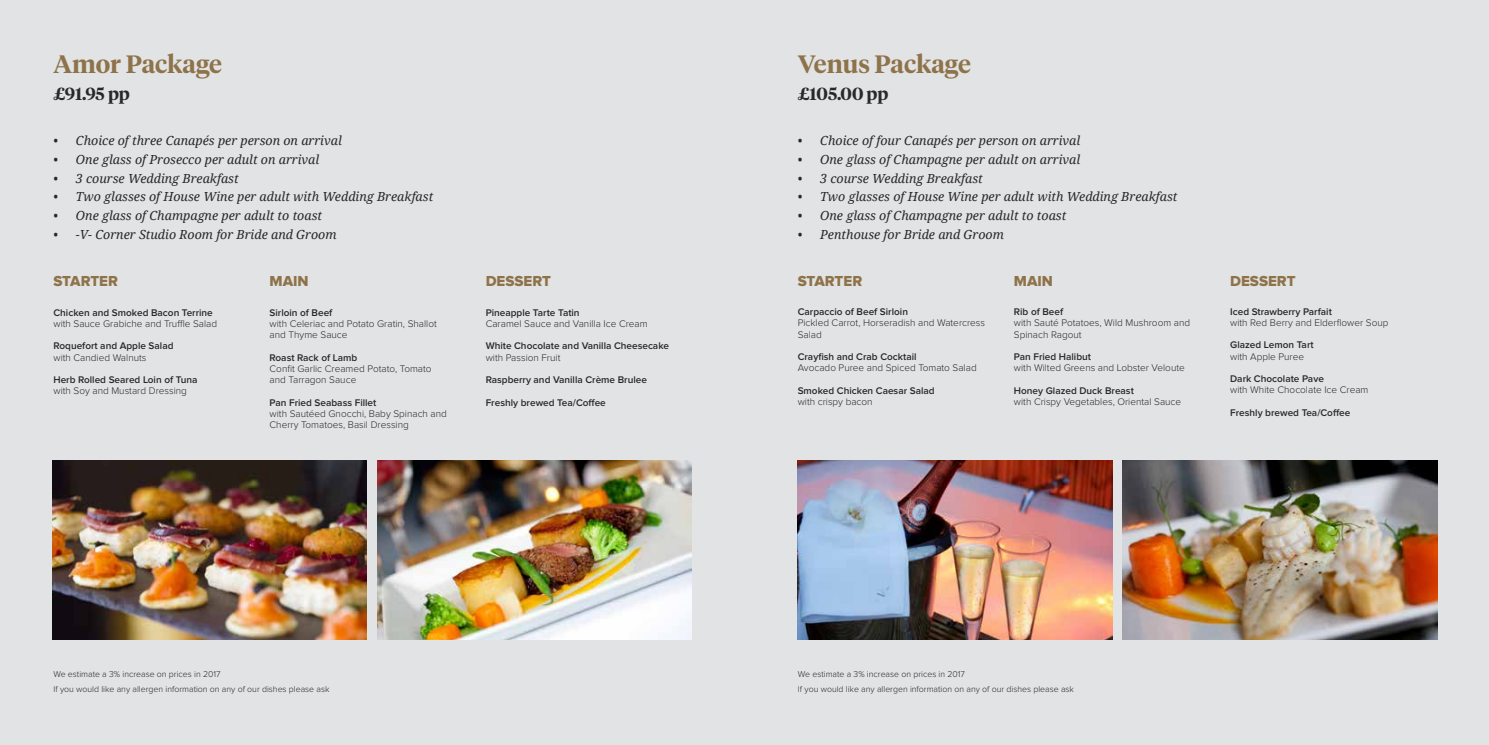
<style>
.page{position:relative;width:1489px;height:745px;background:#fff}
.page>*{position:absolute;margin:0;border:0;box-sizing:border-box;transform-origin:0 0}
.t1{font:600 25px "Tiempos Headline";color:#8e734a}
.t2{font:600 17.5px "Tiempos Headline";color:#292829}
.t3{font:15px "Proxima Nova Extrabld";color:#8e734a}
.t4{font:italic 12.5px "Droid Serif";color:#292829}
.t5{font:300 10px/11.2px "Proxima Nova";color:#292829}
.t6{font:600 10px "Proxima Nova";color:#292829}
.t7{font:300 8.75px "Proxima Nova";color:#292829}
</style>
<div class="page">
<div style="left:0;top:0;width:754px;height:744px;background:#e2e3e4"></div>
<div style="left:734px;top:0;width:754px;height:744px;background:#e2e3e4"></div>
<img style="left:53px;top:460px;width:314px;height:179px">
<img style="left:797px;top:460px;width:315px;height:179px">
<img style="left:377px;top:460px;width:315px;height:179px">
<img style="left:1122px;top:460px;width:314px;height:179px">
<h1 class="t1" style="left:53px;top:47px;width:170px">Amor Package</h1>
<h2 class="t2" style="left:53px;top:82px;width:78px">£91.95 pp</h2>
<p class="t4" style="left:53px;top:133px;width:290px">• Choice of three Canapés per person on arrival</p>
<p class="t4" style="left:53px;top:152px;width:267px">• One glass of Prosecco per adult on arrival</p>
<p class="t4" style="left:53px;top:171px;width:187px">• 3 course Wedding Breakfast</p>
<p class="t4" style="left:53px;top:190px;width:381px">• Two glasses of House Wine per adult with Wedding Breakfast</p>
<p class="t4" style="left:53px;top:208px;width:270px">• One glass of Champagne per adult to toast</p>
<p class="t4" style="left:53px;top:227px;width:285px">• -V- Corner Studio Room for Bride and Groom</p>
<h3 class="t3" style="left:53px;top:274px;width:66px">STARTER</h3>
<h3 class="t3" style="left:269px;top:274px;width:41px">MAIN</h3>
<h3 class="t3" style="left:485px;top:274px;width:67px">DESSERT</h3>
<p class="t6" style="left:53px;top:307px;width:161px">Chicken and Smoked Bacon Terrine</p>
<p class="t5" style="left:53px;top:318px;width:165px">with Sauce Grabiche and Truffle Salad</p>
<p class="t6" style="left:53px;top:341px;width:122px">Roquefort and Apple Salad</p>
<p class="t5" style="left:53px;top:352px;width:94px">with Candied Walnuts</p>
<p class="t6" style="left:53px;top:375px;width:145px">Herb Rolled Seared Loin of Tuna</p>
<p class="t5" style="left:53px;top:385px;width:135px">with Soy and Mustard Dressing</p>
<p class="t6" style="left:269px;top:307px;width:64px">Sirloin of Beef</p>
<p class="t5" style="left:269px;top:318px;width:169px">with Celeriac and Potato Gratin, Shallot and Thyme Sauce</p>
<p class="t6" style="left:269px;top:352px;width:89px">Roast Rack of Lamb</p>
<p class="t5" style="left:269px;top:363px;width:163px">Confit Garlic Creamed Potato, Tomato and Tarragon Sauce</p>
<p class="t6" style="left:269px;top:397px;width:108px">Pan Fried Seabass Fillet</p>
<p class="t5" style="left:269px;top:408px;width:179px">with Sautéed Gnocchi, Baby Spinach and<br>Cherry Tomatoes, Basil Dressing</p>
<p class="t6" style="left:485px;top:307px;width:95px">Pineapple Tarte Tatin</p>
<p class="t5" style="left:485px;top:318px;width:163px">Caramel Sauce and Vanilla Ice Cream</p>
<p class="t6" style="left:485px;top:341px;width:185px">White Chocolate and Vanilla Cheesecake</p>
<p class="t5" style="left:485px;top:352px;width:76px">with Passion Fruit</p>
<p class="t6" style="left:485px;top:375px;width:163px">Raspberry and Vanilla Crème Brulee</p>
<p class="t6" style="left:485px;top:397px;width:122px">Freshly brewed Tea/Coffee</p>
<p class="t7" style="left:53px;top:669px;width:168px">We estimate a 3% increase on prices in 2017</p>
<p class="t7" style="left:53px;top:684px;width:277px">If you would like any allergen information on any of our dishes please ask</p>
<h1 class="t1" style="left:797px;top:47px;width:175px">Venus Package</h1>
<h2 class="t2" style="left:797px;top:82px;width:92px">£105.00 pp</h2>
<p class="t4" style="left:797px;top:133px;width:284px">• Choice of four Canapés per person on arrival</p>
<p class="t4" style="left:797px;top:152px;width:284px">• One glass of Champagne per adult on arrival</p>
<p class="t4" style="left:797px;top:171px;width:187px">• 3 course Wedding Breakfast</p>
<p class="t4" style="left:797px;top:190px;width:381px">• Two glasses of House Wine per adult with Wedding Breakfast</p>
<p class="t4" style="left:797px;top:208px;width:270px">• One glass of Champagne per adult to toast</p>
<p class="t4" style="left:797px;top:227px;width:208px">• Penthouse for Bride and Groom</p>
<h3 class="t3" style="left:797px;top:273px;width:66px">STARTER</h3>
<h3 class="t3" style="left:1013px;top:273px;width:41px">MAIN</h3>
<h3 class="t3" style="left:1230px;top:273px;width:67px">DESSERT</h3>
<p class="t6" style="left:797px;top:307px;width:112px">Carpaccio of Beef Sirloin</p>
<p class="t5" style="left:797px;top:317px;width:189px">Pickled Carrot, Horseradish and Watercress<br>Salad</p>
<p class="t6" style="left:797px;top:352px;width:120px">Crayfish and Crab Cocktail</p>
<p class="t5" style="left:797px;top:362px;width:180px">Avocado Puree and Spiced Tomato Salad</p>
<p class="t6" style="left:797px;top:385px;width:138px">Smoked Chicken Caesar Salad</p>
<p class="t5" style="left:797px;top:396px;width:76px">with crispy bacon</p>
<p class="t6" style="left:1230px;top:306px;width:103px">Iced Strawberry Parfait</p>
<p class="t5" style="left:1230px;top:317px;width:160px">with Red Berry and Elderflower Soup</p>
<p class="t6" style="left:1230px;top:340px;width:85px">Glazed Lemon Tart</p>
<p class="t5" style="left:1230px;top:351px;width:75px">with Apple Puree</p>
<p class="t6" style="left:1230px;top:374px;width:95px">Dark Chocolate Pave</p>
<p class="t5" style="left:1230px;top:384px;width:140px">with White Chocolate Ice Cream</p>
<p class="t6" style="left:1230px;top:408px;width:122px">Freshly brewed Tea/Coffee</p>
<p class="t6" style="left:1013px;top:307px;width:51px">Rib of Beef</p>
<p class="t5" style="left:1013px;top:317px;width:178px">with Sauté Potatoes, Wild Mushroom and<br>Spinach Ragout</p>
<p class="t6" style="left:1013px;top:352px;width:79px">Pan Fried Halibut</p>
<p class="t5" style="left:1013px;top:362px;width:172px">with Wilted Greens and Lobster Veloute</p>
<p class="t6" style="left:1013px;top:385px;width:121px">Honey Glazed Duck Breast</p>
<p class="t5" style="left:1013px;top:396px;width:169px">with Crispy Vegetables, Oriental Sauce</p>
<p class="t7" style="left:798px;top:669px;width:168px">We estimate a 3% increase on prices in 2017</p>
<p class="t7" style="left:798px;top:684px;width:277px">If you would like any allergen information on any of our dishes please ask</p>
</div>
